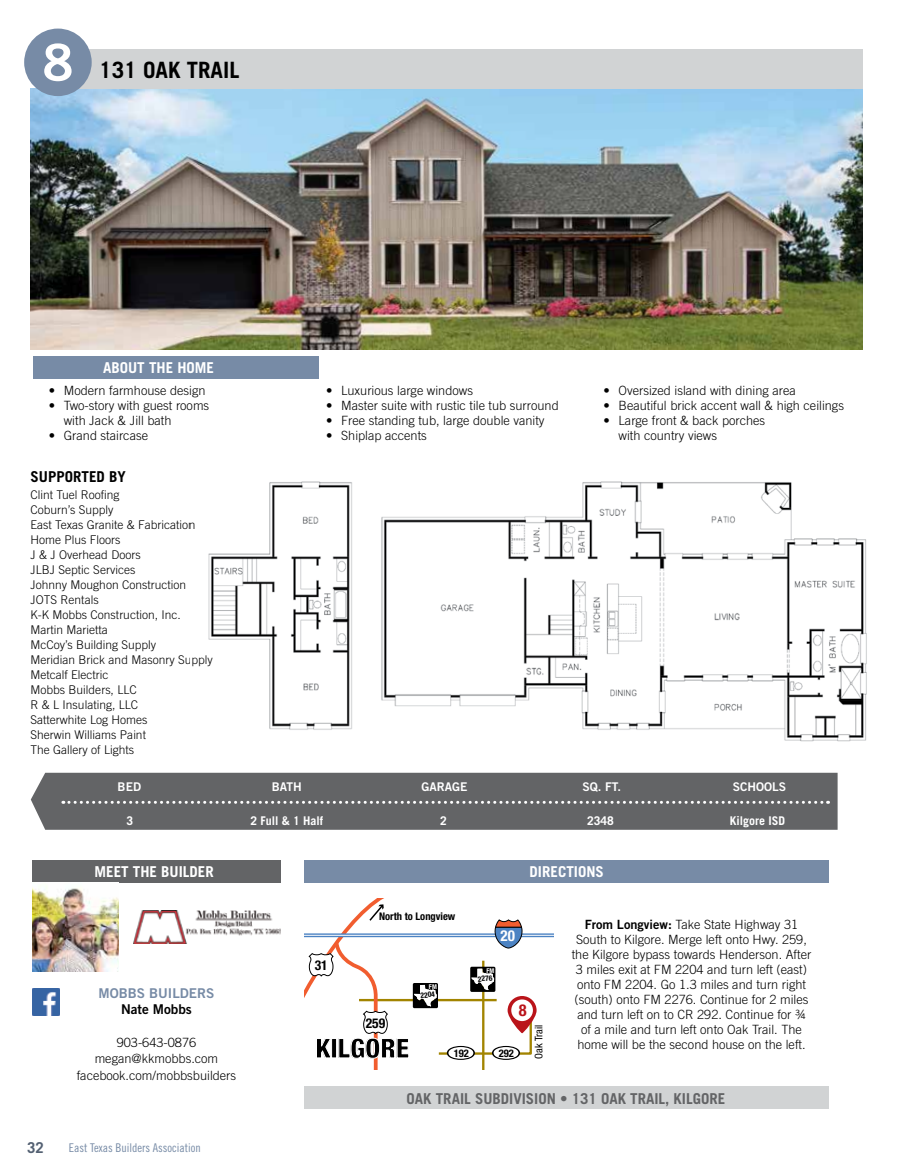
<style>
.page{position:relative;width:905px;height:1175px;background:#fff}
.page>*{position:absolute;margin:0;border:0;box-sizing:border-box;transform-origin:0 0}
.t1{font:51px "Trade Gothic LT Std Bd 2";color:#fff}
.t2{font:900 condensed 27.15px "Helvetica Neue LT Std";color:#000}
.t3{font:700 22.5px "Trade Gothic LT Std";color:#000}
.t4{font:700 condensed 16.35px "Helvetica Neue LT Std";color:#ba141a}
.t5{font:700 15px "Trade Gothic LT Std";color:#636466}
.t6{font:700 15px "Trade Gothic LT Std";color:#fff}
.t7{font:700 15px "Trade Gothic LT Std";color:#000}
.t8{font:700 condensed 15px "Helvetica Neue LT Std";color:#fff}
.t9{font:700 15px "Trade Gothic LT Std";color:#546173}
.t10{font:13.5px "Trade Gothic LT Std Bd 2";color:#778ba6}
.t11{font:13.5px "Trade Gothic LT Std Bd 2";color:#000}
.t12{font:700 condensed 13.5px "Helvetica Neue LT Std";color:#000}
.t13{font:300 12.75px/15px "Trade Gothic LT Std";color:#000;text-align:center}
.t14{font:300 12px/15px "Trade Gothic LT Std";color:#000}
.t15{font:12px "Trade Gothic LT Std Cn 18";color:#778ba6}
.t16{font:700 12px "Trade Gothic LT Std";color:#fff}
.t17{font:12px "Trade Gothic LT Std Bd 2";color:#fff}
.t18{font:700 condensed 10.5px "Helvetica Neue LT Std";color:#000}
.t19{font:condensed 10.5px "Helvetica Neue LT Std";color:#000}
.t20{font:700 condensed 7.5px "Helvetica Neue LT Std";color:#000}
.t21{font:700 condensed 6.6px "Helvetica Neue LT Std";color:#fff}
.s1{font-family:"Trade Gothic LT Std Bd 2";font-weight:400}
</style>
<div class="page">
<img style="left:31px;top:89px;width:831px;height:261px">
<div style="left:72px;top:50px;width:790px;height:39px;background:#d1d3d4"></div>
<div style="left:304px;top:1086px;width:525px;height:22px;background:#d1d3d4"></div>
<div style="left:304px;top:860px;width:525px;height:22px;background:#778ba6"></div>
<div style="left:24px;top:29px;width:68px;height:67px;background:#778ba6;border-radius:50%"></div>
<div style="left:31px;top:772px;width:806px;height:57px;background:#636466"></div>
<svg style="left:63px;top:800px;width:765px;height:3px"></svg>
<div style="left:32px;top:860px;width:249px;height:22px;background:#636466"></div>
<img style="left:32px;top:988px;width:27px;height:27px">
<div style="left:34px;top:356px;width:285px;height:22px;background:#778ba6"></div>
<img style="left:32px;top:886px;width:86px;height:85px">
<img style="left:133px;top:910px;width:148px;height:33px">
<svg style="left:536px;top:933px;width:18px;height:4px"></svg>
<hr style="left:304px;top:935px;width:250px;height:1px;background:#fff">
<svg style="left:304px;top:898px;width:232px;height:171px"></svg>
<svg style="left:447px;top:1046px;width:27px;height:13px"></svg>
<div style="left:447px;top:1045px;width:28px;height:14px;border:1px solid #000;border-radius:50%"></div>
<svg style="left:493px;top:1046px;width:26px;height:13px"></svg>
<div style="left:492px;top:1045px;width:28px;height:14px;border:1px solid #000;border-radius:50%"></div>
<img style="left:190px;top:481px;width:677px;height:311px">
<h1 class="t1" style="left:42px;top:31px;width:33px">8</h1>
<h3 class="t3" style="left:99px;top:56px;width:142px">131 OAK TRAIL</h3>
<p class="t6" style="left:103px;top:358px;width:112px">ABOUT THE HOME</p>
<p class="t13" style="left:49px;top:383px;width:158px">• Modern farmhouse design</p>
<p class="t13" style="left:64px;top:398px;width:147px;text-align:left;text-indent:-15px">• Two-story with guest rooms with Jack &amp; Jill bath</p>
<p class="t13" style="left:49px;top:428px;width:101px">• Grand staircase</p>
<p class="t7" style="left:31px;top:467px;width:97px">SUPPORTED BY</p>
<p class="t14" style="left:31px;top:487px;width:184px">Clint Tuel Roofing<br>Coburn’s Supply<br>East Texas Granite &amp; Fabrication<br>Home Plus Floors<br>J &amp; J Overhead Doors<br>JLBJ Septic Services<br>Johnny Moughon Construction<br>JOTS Rentals<br>K-K Mobbs Construction, Inc.<br>Martin Marietta<br>McCoy’s Building Supply<br>Meridian Brick and Masonry Supply<br>Metcalf Electric<br>Mobbs Builders, LLC<br>R &amp; L Insulating, LLC<br>Satterwhite Log Homes<br>Sherwin Williams Paint<br>The Gallery of Lights</p>
<p class="t13" style="left:326px;top:383px;width:148px">• Luxurious large windows</p>
<p class="t13" style="left:326px;top:398px;width:234px">• Master suite with rustic tile tub surround</p>
<p class="t13" style="left:326px;top:413px;width:220px">• Free standing tub, large double vanity</p>
<p class="t13" style="left:326px;top:428px;width:102px">• Shiplap accents</p>
<p class="t13" style="left:603px;top:383px;width:194px">• Oversized island with dining area</p>
<p class="t13" style="left:603px;top:398px;width:242px">• Beautiful brick accent wall &amp; high ceilings</p>
<p class="t13" style="left:618px;top:413px;width:148px;text-align:left;text-indent:-15px">• Large front &amp; back porches with country views</p>
<p class="t17" style="left:118px;top:779px;width:25px">BED</p>
<p class="t17" style="left:272px;top:779px;width:32px">BATH</p>
<p class="t17" style="left:421px;top:779px;width:48px">GARAGE</p>
<p class="t17" style="left:582px;top:779px;width:40px">SQ. FT.</p>
<p class="t17" style="left:732px;top:779px;width:55px">SCHOOLS</p>
<p class="t16" style="left:127px;top:813px;width:8px">3</p>
<p class="t16" style="left:250px;top:813px;width:74px">2 Full &amp; 1 Half</p>
<p class="t16" style="left:440px;top:813px;width:8px">2</p>
<p class="t16" style="left:587px;top:813px;width:28px">2348</p>
<p class="t16" style="left:729px;top:813px;width:57px">Kilgore ISD</p>
<p class="t6" style="left:95px;top:862px;width:121px">MEET THE BUILDER</p>
<p class="t10" style="left:98px;top:984px;width:117px">MOBBS BUILDERS</p>
<p class="t11" style="left:121px;top:1000px;width:72px">Nate Mobbs</p>
<p class="t13" style="left:77px;top:1033px;width:161px;line-height:16.5px">903-643-0876 megan@kkmobbs.com facebook.com/mobbsbuilders</p>
<p class="t9" style="left:27px;top:1138px;width:18px">32</p>
<p class="t15" style="left:69px;top:1140px;width:133px">East Texas Builders Association</p>
<p class="t6" style="left:529px;top:862px;width:76px">DIRECTIONS</p>
<p class="t12" style="left:315px;top:957px;width:15px">31</p>
<p class="t18" style="left:379px;top:910px;width:78px">North to Longview</p>
<p class="t12" style="left:366px;top:1014px;width:21px">259</p>
<p class="t21" style="left:429px;top:982px;width:9px">FM</p>
<p class="t20" style="left:420px;top:990px;width:16px;rotate:-6deg">2204</p>
<p class="t8" style="left:500px;top:926px;width:16px">20</p>
<p class="t21" style="left:486px;top:966px;width:9px">FM</p>
<p class="t20" style="left:477px;top:974px;width:16px;rotate:-6deg">2276</p>
<p class="t4" style="left:519px;top:999px;width:9px">8</p>
<h2 class="t2" style="left:315px;top:1031px;width:95px">KILGORE</h2>
<p class="t18" style="left:453px;top:1046px;width:17px">192</p>
<p class="t18" style="left:499px;top:1046px;width:17px">292</p>
<p class="t19" style="left:532px;top:1058px;width:35px;rotate:-90deg">Oak Trail</p>
<p class="t13" style="left:571px;top:916px;width:241px"><span class="s1">From Longview:</span> Take State Highway 31<br>South to Kilgore. Merge left onto Hwy. 259, the Kilgore bypass towards Henderson. After 3 miles exit at FM 2204 and turn left (east) onto FM 2204. Go 1.3 miles and turn right (south) onto FM 2276. Continue for 2 miles and turn left on to CR 292. Continue for ¾ of a mile and turn left onto Oak Trail. The home will be the second house on the left.</p>
<p class="t5" style="left:406px;top:1089px;width:320px">OAK TRAIL SUBDIVISION • 131 OAK TRAIL, KILGORE</p>
</div>
